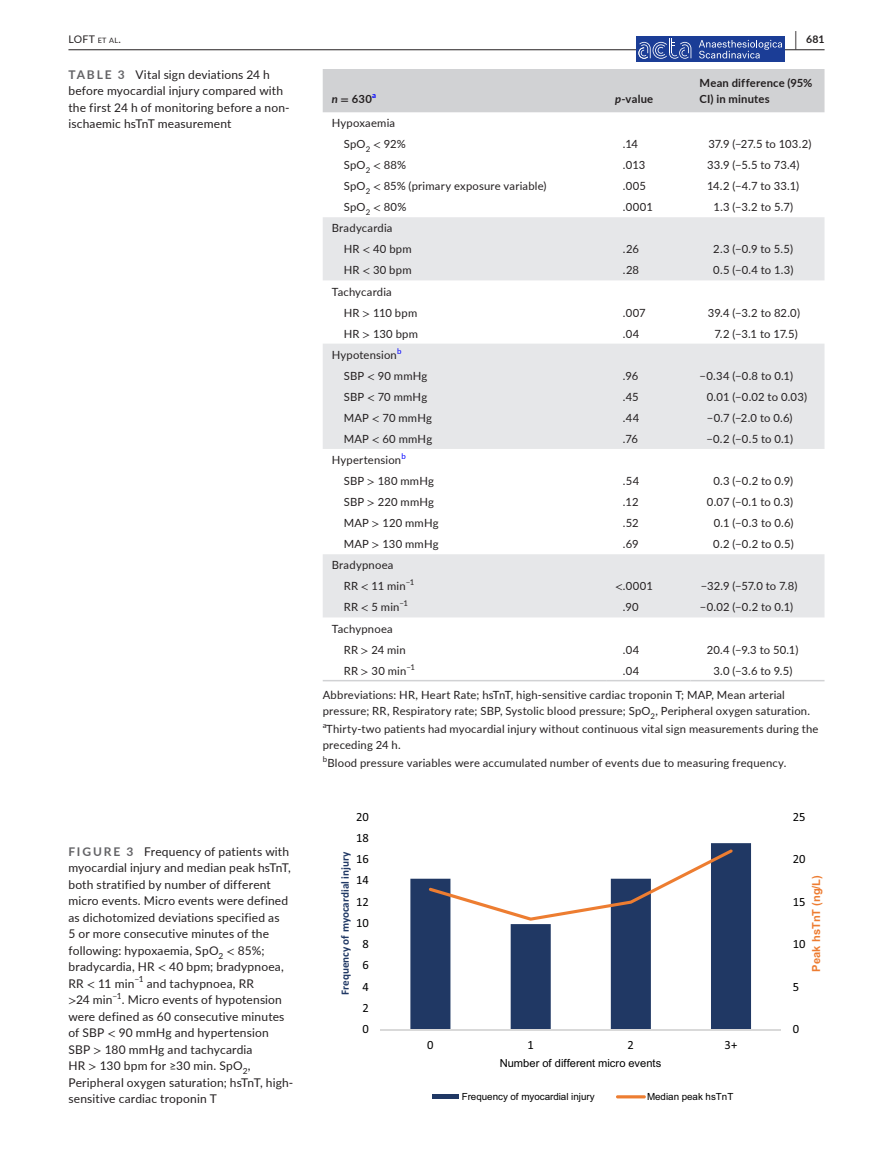
<style>
.page{position:relative;width:893px;height:1174px;background:#fff}
.page>*{position:absolute;margin:0;border:0;box-sizing:border-box;transform-origin:0 0}
.t1{font:12.6px "Calibri";color:#000}
.t2{font:12px/16.5px "Lato";letter-spacing:.015em;color:#231f20}
.t3{font:11.25px/21px "Lato";letter-spacing:.015em;color:#231f20}
.t4{font:700 11.25px/15.8px "Lato";letter-spacing:.02em;color:#231f20}
.t5{font:11.1px "Arial";letter-spacing:.005em;color:#000}
.t6{font:700 11.1px "Calibri";color:#203864}
.t7{font:700 11.1px "Arial";letter-spacing:.005em;color:#ed7c31}
.t8{font:10.5px "Lato";color:#231f20}
.t9{font:700 10.5px "Lato";color:#231f20}
.t10{font:9.75px "Arial";color:#000}
.t11{font:7.8px "Lato";color:#231f20}
.t12{font:7.8px "Lato";color:#00f}
.t13{font:700 7.8px "Lato";color:#00f}
.s1{font-size:7.35px}
.s2{font-size:19.5px}
.s3{font-weight:700;color:#636366}
.s4{font-family:"STIX"}
.s5{font-style:italic}
</style>
<div class="page">
<hr style="left:68px;top:49px;width:756px;height:1px;background:#231f20">
<div style="left:636px;top:37px;width:149px;height:25px;background:#1b3d96"></div>
<svg style="left:638px;top:39px;width:53px;height:20px"></svg>
<svg style="left:699px;top:40px;width:83px;height:18px"></svg>
<div style="left:323px;top:69px;width:501px;height:43px;background:#d1d2d4"></div>
<svg style="left:323px;top:217px;width:501px;height:400px;fill:#e6e7e9"></svg>
<hr style="left:323px;top:680px;width:283px;height:1px;background:#d1d2d4">
<hr style="left:606px;top:680px;width:85px;height:1px;background:#d1d2d4">
<hr style="left:691px;top:680px;width:133px;height:1px;background:#d1d2d4">
<svg style="left:410px;top:843px;width:341px;height:186px"></svg>
<hr style="left:380px;top:1029px;width:401px;height:1px;background:#d9d9d9">
<svg style="left:429px;top:849px;width:304px;height:71px"></svg>
<div style="left:432px;top:1094px;width:27px;height:5px;background:#203864"></div>
<hr style="left:616px;top:1095px;width:30px;height:3px;background:#ed7d31;border-radius:2px">
<p class="t8" style="left:68px;top:31px;width:54px">LOFT <span class="s1">et al</span>.</p>
<p class="t9" style="left:795px;top:31px;width:31px"><span class="s2">|</span> 681</p>
<p class="t2" style="left:68px;top:66px;width:223px"><span class="s3">TABLE 3</span> Vital sign deviations 24 h before myocardial injury compared with the first 24 h of monitoring before a non&shy;ischaemic hsTnT measurement</p>
<p class="t2" style="left:68px;top:842px;width:226px"><span class="s3">FIGURE 3</span> Frequency of patients with myocardial injury and median peak hsTnT, both stratified by number of different micro events. Micro events were defined as dichotomized deviations specified as<br>5 or more consecutive minutes of the following: hypoxaemia, SpO<sub>2</sub> <span class="s4">&lt;</span> 85%; bradycardia, HR <span class="s4">&lt;</span> 40 bpm; bradypnoea, RR <span class="s4">&lt;</span> 11 min<sup>−1</sup> and tachypnoea, RR<br><span class="s4">&gt;</span>24 min<sup>−1</sup>. Micro events of hypotension were defined as 60 consecutive minutes of SBP <span class="s4">&lt;</span> 90 mmHg and hypertension SBP <span class="s4">&gt;</span> 180 mmHg and tachycardia<br>HR <span class="s4">&gt;</span> 130 bpm for ≥30 min. SpO<sub>2</sub>, Peripheral oxygen saturation; hsTnT, high&shy;sensitive cardiac troponin T</p>
<p class="t4" style="left:332px;top:91px;width:42px"><span class="s5">n</span><span class="s4">=</span>630</p>
<p class="t13" style="left:372px;top:89px;width:5px">a</p>
<p class="t4" style="left:615px;top:91px;width:40px"><span class="s5">p</span>-value</p>
<p class="t4" style="left:700px;top:75px;width:114px">Mean difference (95%<br>CI) in minutes</p>
<p class="t3" style="left:344px;top:112px;width:64px;text-indent:-12px">Hypoxaemia<br>SpO<sub>2</sub> <span class="s4">&lt;</span> 92%</p>
<p class="t3" style="left:623px;top:133px;width:17px">.14</p>
<p class="t3" style="left:708px;top:133px;width:104px">37.9 (−27.5 to 103.2)</p>
<p class="t3" style="left:344px;top:154px;width:64px">SpO<sub>2</sub> <span class="s4">&lt;</span> 88%</p>
<p class="t3" style="left:623px;top:154px;width:24px">.013</p>
<p class="t3" style="left:707px;top:154px;width:94px">33.9 (−5.5 to 73.4)</p>
<p class="t3" style="left:344px;top:175px;width:204px">SpO<sub>2</sub> <span class="s4">&lt;</span> 85% (primary exposure variable)</p>
<p class="t3" style="left:623px;top:175px;width:25px">.005</p>
<p class="t3" style="left:707px;top:175px;width:94px">14.2 (−4.7 to 33.1)</p>
<p class="t3" style="left:344px;top:196px;width:64px">SpO<sub>2</sub> <span class="s4">&lt;</span> 80%</p>
<p class="t3" style="left:623px;top:196px;width:32px">.0001</p>
<p class="t3" style="left:713px;top:196px;width:81px">1.3 (−3.2 to 5.7)</p>
<p class="t3" style="left:344px;top:217px;width:69px;text-indent:-12px">Bradycardia<br>HR <span class="s4">&lt;</span> 40 bpm</p>
<p class="t3" style="left:623px;top:238px;width:18px">.26</p>
<p class="t3" style="left:713px;top:238px;width:81px">2.3 (−0.9 to 5.5)</p>
<p class="t3" style="left:344px;top:259px;width:69px">HR <span class="s4">&lt;</span> 30 bpm</p>
<p class="t3" style="left:623px;top:259px;width:18px">.28</p>
<p class="t3" style="left:713px;top:259px;width:82px">0.5 (−0.4 to 1.3)</p>
<p class="t3" style="left:344px;top:280px;width:75px;text-indent:-12px">Tachycardia<br>HR <span class="s4">&gt;</span> 110 bpm</p>
<p class="t3" style="left:623px;top:301px;width:24px">.007</p>
<p class="t3" style="left:708px;top:301px;width:94px">39.4 (−3.2 to 82.0)</p>
<p class="t3" style="left:344px;top:322px;width:76px">HR <span class="s4">&gt;</span> 130 bpm</p>
<p class="t3" style="left:623px;top:322px;width:18px">.04</p>
<p class="t3" style="left:714px;top:322px;width:85px">7.2 (−3.1 to 17.5)</p>
<p class="t3" style="left:332px;top:344px;width:67px">Hypotension</p>
<p class="t12" style="left:397px;top:345px;width:6px">b</p>
<p class="t3" style="left:344px;top:365px;width:85px">SBP <span class="s4">&lt;</span> 90 mmHg</p>
<p class="t3" style="left:623px;top:365px;width:17px">.96</p>
<p class="t3" style="left:700px;top:365px;width:95px">−0.34 (−0.8 to 0.1)</p>
<p class="t3" style="left:344px;top:386px;width:85px">SBP <span class="s4">&lt;</span> 70 mmHg</p>
<p class="t3" style="left:623px;top:386px;width:17px">.45</p>
<p class="t3" style="left:707px;top:386px;width:102px">0.01 (−0.02 to 0.03)</p>
<p class="t3" style="left:344px;top:407px;width:90px">MAP <span class="s4">&lt;</span> 70 mmHg</p>
<p class="t3" style="left:623px;top:407px;width:18px">.44</p>
<p class="t3" style="left:707px;top:407px;width:87px">−0.7 (−2.0 to 0.6)</p>
<p class="t3" style="left:344px;top:428px;width:90px">MAP <span class="s4">&lt;</span> 60 mmHg</p>
<p class="t3" style="left:623px;top:428px;width:17px">.76</p>
<p class="t3" style="left:706px;top:428px;width:88px">−0.2 (−0.5 to 0.1)</p>
<p class="t3" style="left:332px;top:449px;width:71px">Hypertension</p>
<p class="t12" style="left:401px;top:450px;width:6px">b</p>
<p class="t3" style="left:344px;top:470px;width:92px">SBP <span class="s4">&gt;</span> 180 mmHg</p>
<p class="t3" style="left:623px;top:470px;width:18px">.54</p>
<p class="t3" style="left:713px;top:470px;width:81px">0.3 (−0.2 to 0.9)</p>
<p class="t3" style="left:344px;top:491px;width:92px">SBP <span class="s4">&gt;</span> 220 mmHg</p>
<p class="t3" style="left:623px;top:491px;width:17px">.12</p>
<p class="t3" style="left:707px;top:491px;width:88px">0.07 (−0.1 to 0.3)</p>
<p class="t3" style="left:344px;top:512px;width:96px">MAP <span class="s4">&gt;</span> 120 mmHg</p>
<p class="t3" style="left:623px;top:512px;width:17px">.52</p>
<p class="t3" style="left:714px;top:512px;width:81px">0.1 (−0.3 to 0.6)</p>
<p class="t3" style="left:344px;top:533px;width:96px">MAP <span class="s4">&gt;</span> 130 mmHg</p>
<p class="t3" style="left:623px;top:533px;width:17px">.69</p>
<p class="t3" style="left:713px;top:533px;width:82px">0.2 (−0.2 to 0.5)</p>
<p class="t3" style="left:344px;top:554px;width:63px;text-indent:-12px">Bradypnoea<br>RR <span class="s4">&lt;</span> 11 min</p>
<p class="t11" style="left:406px;top:577px;width:10px">−1</p>
<p class="t3" style="left:615px;top:575px;width:39px"><span class="s4">&lt;</span>.0001</p>
<p class="t3" style="left:701px;top:575px;width:98px">−32.9 (−57.0 to 7.8)</p>
<p class="t3" style="left:344px;top:596px;width:57px">RR <span class="s4">&lt;</span> 5 min</p>
<p class="t11" style="left:399px;top:598px;width:10px">−1</p>
<p class="t3" style="left:623px;top:596px;width:17px">.90</p>
<p class="t3" style="left:700px;top:596px;width:95px">−0.02 (−0.2 to 0.1)</p>
<p class="t3" style="left:344px;top:617px;width:64px;text-indent:-12px">Tachypnoea<br>RR <span class="s4">&gt;</span> 24 min</p>
<p class="t3" style="left:623px;top:638px;width:18px">.04</p>
<p class="t3" style="left:707px;top:638px;width:93px">20.4 (−9.3 to 50.1)</p>
<p class="t3" style="left:344px;top:659px;width:64px">RR <span class="s4">&gt;</span> 30 min</p>
<p class="t11" style="left:406px;top:661px;width:10px">−1</p>
<p class="t3" style="left:623px;top:659px;width:18px">.04</p>
<p class="t3" style="left:713px;top:659px;width:80px">3.0 (−3.6 to 9.5)</p>
<p class="t3" style="left:323px;top:687px;width:489px;line-height:15.8px">Abbreviations: HR, Heart Rate; hsTnT, high-sensitive cardiac troponin T; MAP, Mean arterial pressure; RR, Respiratory rate; SBP, Systolic blood pressure; SpO<sub>2</sub>, Peripheral oxygen saturation.</p>
<p class="t11" style="left:323px;top:719px;width:5px">a</p>
<p class="t3" style="left:323px;top:720px;width:497px;line-height:15.8px;text-indent:4px">Thirty-two patients had myocardial injury without continuous vital sign measurements during the preceding 24 h.</p>
<p class="t11" style="left:323px;top:753px;width:6px">b</p>
<p class="t3" style="left:327px;top:752px;width:460px">Blood pressure variables were accumulated number of events due to measuring frequency.</p>
<p class="t1" style="left:356px;top:807px;width:14px">20</p>
<p class="t1" style="left:356px;top:829px;width:14px">18</p>
<p class="t6" style="left:337px;top:995px;width:145px;rotate:-90deg">Frequency of myocardial injury</p>
<p class="t1" style="left:356px;top:850px;width:14px">16</p>
<p class="t1" style="left:356px;top:871px;width:14px">14</p>
<p class="t1" style="left:356px;top:892px;width:14px">12</p>
<p class="t1" style="left:356px;top:914px;width:14px">10</p>
<p class="t1" style="left:362px;top:935px;width:8px">8</p>
<p class="t1" style="left:362px;top:956px;width:8px">6</p>
<p class="t1" style="left:362px;top:977px;width:8px">4</p>
<p class="t1" style="left:362px;top:999px;width:8px">2</p>
<p class="t1" style="left:362px;top:1020px;width:8px">0</p>
<p class="t1" style="left:427px;top:1036px;width:8px">0</p>
<p class="t1" style="left:527px;top:1036px;width:8px">1</p>
<p class="t1" style="left:627px;top:1036px;width:8px">2</p>
<p class="t1" style="left:725px;top:1036px;width:14px">3+</p>
<p class="t5" style="left:500px;top:1055px;width:163px">Number of different micro events</p>
<p class="t10" style="left:462px;top:1089px;width:134px">Frequency of myocardial injury</p>
<p class="t10" style="left:647px;top:1089px;width:88px">Median peak hsTnT</p>
<p class="t1" style="left:793px;top:807px;width:14px">25</p>
<p class="t1" style="left:793px;top:850px;width:14px">20</p>
<p class="t7" style="left:808px;top:971px;width:98px;rotate:-90deg">Peak hsTnT (ng/L)</p>
<p class="t1" style="left:793px;top:892px;width:14px">15</p>
<p class="t1" style="left:793px;top:935px;width:14px">10</p>
<p class="t1" style="left:793px;top:977px;width:8px">5</p>
<p class="t1" style="left:793px;top:1020px;width:8px">0</p>
</div>
